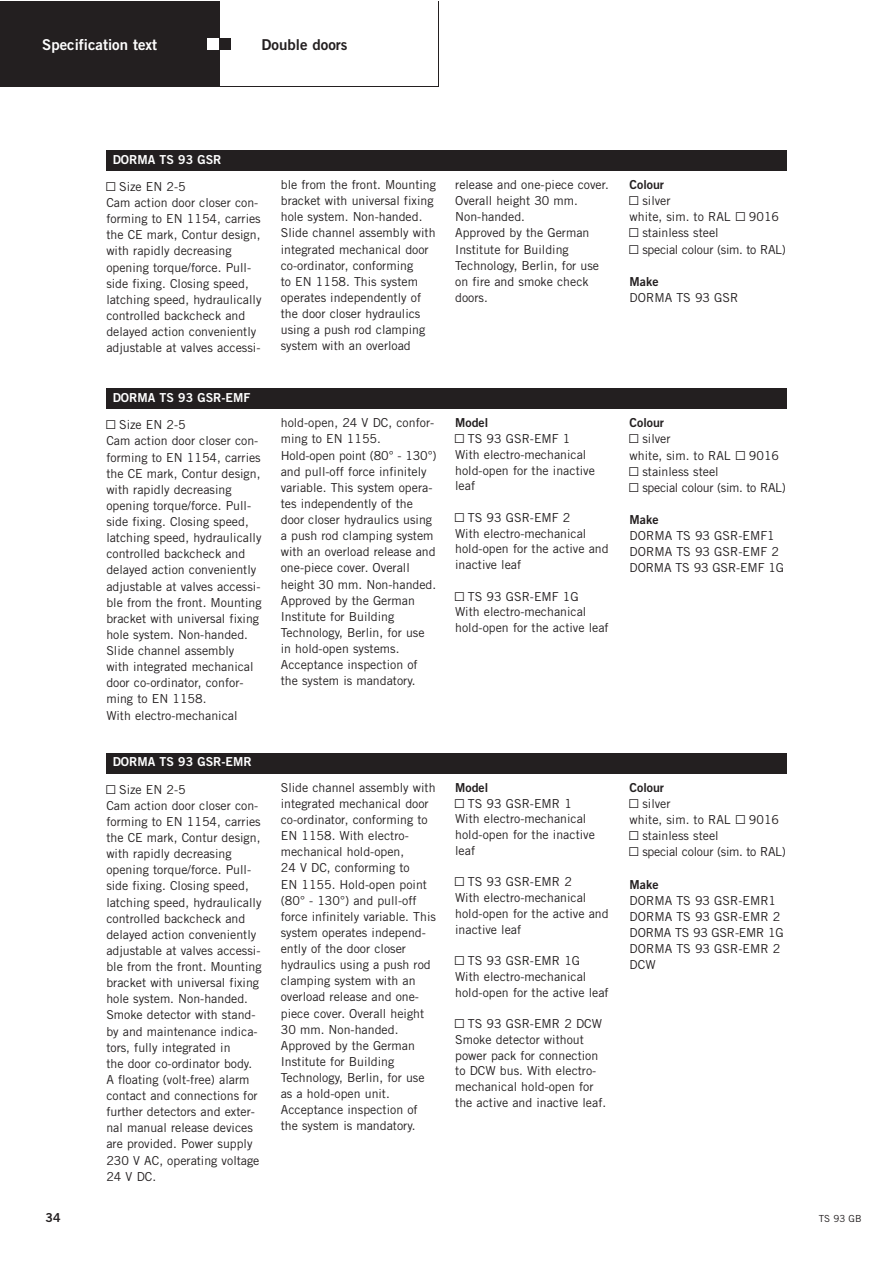
<style>
.page{position:relative;width:893px;height:1263px;background:#fff}
.page>*{position:absolute;margin:0;border:0;box-sizing:border-box;transform-origin:0 0}
.t1{font:15px "Trade Gothic Bold Two";color:#fff}
.t2{font:15px "Trade Gothic Bold Two";color:#231f20}
.t3{font:12.3px/16px "Trade Gothic";color:#231f20}
.t4{font:12.3px "Trade Gothic Bold Two";color:#fff}
.t5{font:12.3px "Trade Gothic Bold Two";color:#231f20}
.t6{font:9.75px "Trade Gothic";color:#231f20}
.s1{font-family:"AG Figures+Pi BQ"}
</style>
<div class="page">
<div style="left:0;top:2px;width:219px;height:85px;background:#231f20"></div>
<div style="left:219px;top:38px;width:12px;height:12px;background:#231f20"></div>
<div style="left:207px;top:38px;width:12px;height:12px;background:#fff"></div>
<div style="left:106px;top:150px;width:681px;height:21px;background:#231f20"></div>
<div style="left:106px;top:389px;width:681px;height:20px;background:#231f20"></div>
<div style="left:106px;top:753px;width:681px;height:20px;background:#231f20"></div>
<p class="t1" style="left:42px;top:39px;width:117px">Specification text</p>
<p class="t2" style="left:261px;top:39px;width:87px">Double doors</p>
<p class="t5" style="left:46px;top:1213px;width:17px">34</p>
<p class="t4" style="left:113px;top:155px;width:110px">DORMA TS 93 GSR</p>
<p class="t3" style="left:106px;top:180px;width:157px"><span class="s1">Y</span> Size EN 2-5<br>Cam action door closer con&shy;forming to EN 1154, carries the CE mark, Contur design, with rapidly decreasing opening torque/force. Pull&shy;side fixing. Closing speed, latching speed, hydraulically controlled backcheck and delayed action conveniently adjustable at valves accessi-</p>
<p class="t3" style="left:281px;top:178px;width:157px">ble from the front. Mounting bracket with universal fixing hole system. Non-handed.<br>Slide channel assembly with integrated mechanical door co-ordinator, conforming<br>to EN 1158. This system operates independently of the door closer hydraulics using a push rod clamping system with an overload</p>
<p class="t3" style="left:455px;top:178px;width:155px">release and one-piece cover.<br>Overall height 30 mm.<br>Non-handed.<br>Approved by the German<br>Institute for Building<br>Technology, Berlin, for use on fire and smoke check doors.</p>
<p class="t5" style="left:629px;top:180px;width:36px">Colour</p>
<p class="t3" style="left:629px;top:194px;width:158px"><span class="s1">Y</span> silver<br>white, sim. to RAL <span class="s1">Y</span> 9016<br><span class="s1">Y</span> stainless steel<br><span class="s1">Y</span> special colour (sim. to RAL)</p>
<p class="t5" style="left:629px;top:277px;width:30px">Make</p>
<p class="t3" style="left:629px;top:291px;width:110px">DORMA TS 93 GSR</p>
<p class="t4" style="left:113px;top:393px;width:139px">DORMA TS 93 GSR-EMF</p>
<p class="t3" style="left:106px;top:418px;width:157px"><span class="s1">Y</span> Size EN 2-5<br>Cam action door closer con&shy;forming to EN 1154, carries the CE mark, Contur design, with rapidly decreasing opening torque/force. Pull&shy;side fixing. Closing speed, latching speed, hydraulically controlled backcheck and delayed action conveniently adjustable at valves accessi&shy;ble from the front. Mounting bracket with universal fixing hole system. Non-handed.<br>Slide channel assembly<br>with integrated mechanical door co-ordinator, confor&shy;ming to EN 1158.<br>With electro-mechanical</p>
<p class="t3" style="left:281px;top:416px;width:157px">hold-open, 24 V DC, confor&shy;ming to EN 1155.<br>Hold-open point (80° - 130°) and pull-off force infinitely variable. This system opera&shy;tes independently of the door closer hydraulics using a push rod clamping system with an overload release and one-piece cover. Overall height 30 mm. Non-handed.<br>Approved by the German<br>Institute for Building<br>Technology, Berlin, for use in hold-open systems.<br>Acceptance inspection of the system is mandatory.</p>
<p class="t5" style="left:455px;top:418px;width:34px">Model</p>
<p class="t3" style="left:455px;top:432px;width:141px"><span class="s1">Y</span> TS 93 GSR-EMF 1<br>With electro-mechanical hold-open for the inactive leaf</p>
<p class="t3" style="left:455px;top:511px;width:155px"><span class="s1">Y</span> TS 93 GSR-EMF 2<br>With electro-mechanical hold-open for the active and inactive leaf</p>
<p class="t3" style="left:455px;top:589px;width:155px"><span class="s1">Y</span> TS 93 GSR-EMF 1G<br>With electro-mechanical hold-open for the active leaf</p>
<p class="t4" style="left:113px;top:758px;width:140px">DORMA TS 93 GSR-EMR</p>
<p class="t3" style="left:106px;top:782px;width:157px"><span class="s1">Y</span> Size EN 2-5<br>Cam action door closer con&shy;forming to EN 1154, carries the CE mark, Contur design, with rapidly decreasing opening torque/force. Pull&shy;side fixing. Closing speed, latching speed, hydraulically controlled backcheck and delayed action conveniently adjustable at valves accessi&shy;ble from the front. Mounting bracket with universal fixing hole system. Non-handed.<br>Smoke detector with stand&shy;by and maintenance indica&shy;tors, fully integrated in<br>the door co-ordinator body.<br>A floating (volt-free) alarm contact and connections for further detectors and exter&shy;nal manual release devices are provided. Power supply<br>230 V AC, operating voltage<br>24 V DC.</p>
<p class="t3" style="left:281px;top:780px;width:157px">Slide channel assembly with integrated mechanical door co-ordinator, conforming to<br>EN 1158. With electro&shy;mechanical hold-open,<br>24 V DC, conforming to<br>EN 1155. Hold-open point (80° - 130°) and pull-off force infinitely variable. This system operates independ&shy;ently of the door closer hydraulics using a push rod clamping system with an overload release and one&shy;piece cover. Overall height<br>30 mm. Non-handed.<br>Approved by the German<br>Institute for Building<br>Technology, Berlin, for use as a hold-open unit.<br>Acceptance inspection of the system is mandatory.</p>
<p class="t5" style="left:455px;top:783px;width:34px">Model</p>
<p class="t3" style="left:455px;top:796px;width:141px"><span class="s1">Y</span> TS 93 GSR-EMR 1<br>With electro-mechanical hold-open for the inactive leaf</p>
<p class="t3" style="left:455px;top:875px;width:155px"><span class="s1">Y</span> TS 93 GSR-EMR 2<br>With electro-mechanical hold-open for the active and inactive leaf</p>
<p class="t3" style="left:455px;top:954px;width:155px"><span class="s1">Y</span> TS 93 GSR-EMR 1G<br>With electro-mechanical hold-open for the active leaf</p>
<p class="t3" style="left:455px;top:1017px;width:152px"><span class="s1">Y</span> TS 93 GSR-EMR 2 DCW<br>Smoke detector without power pack for connection to DCW bus. With electro&shy;mechanical hold-open for the active and inactive leaf.</p>
<p class="t5" style="left:629px;top:418px;width:36px">Colour</p>
<p class="t3" style="left:629px;top:432px;width:158px"><span class="s1">Y</span> silver<br>white, sim. to RAL <span class="s1">Y</span> 9016<br><span class="s1">Y</span> stainless steel<br><span class="s1">Y</span> special colour (sim. to RAL)</p>
<p class="t5" style="left:629px;top:515px;width:30px">Make</p>
<p class="t3" style="left:629px;top:529px;width:156px">DORMA TS 93 GSR-EMF1<br>DORMA TS 93 GSR-EMF 2<br>DORMA TS 93 GSR-EMF 1G</p>
<p class="t5" style="left:629px;top:783px;width:36px">Colour</p>
<p class="t3" style="left:629px;top:797px;width:158px"><span class="s1">Y</span> silver<br>white, sim. to RAL <span class="s1">Y</span> 9016<br><span class="s1">Y</span> stainless steel<br><span class="s1">Y</span> special colour (sim. to RAL)</p>
<p class="t5" style="left:629px;top:880px;width:30px">Make</p>
<p class="t3" style="left:629px;top:893px;width:156px">DORMA TS 93 GSR-EMR1<br>DORMA TS 93 GSR-EMR 2<br>DORMA TS 93 GSR-EMR 1G<br>DORMA TS 93 GSR-EMR 2<br>DCW</p>
<p class="t6" style="left:818px;top:1215px;width:44px">TS 93 GB</p>
</div>
